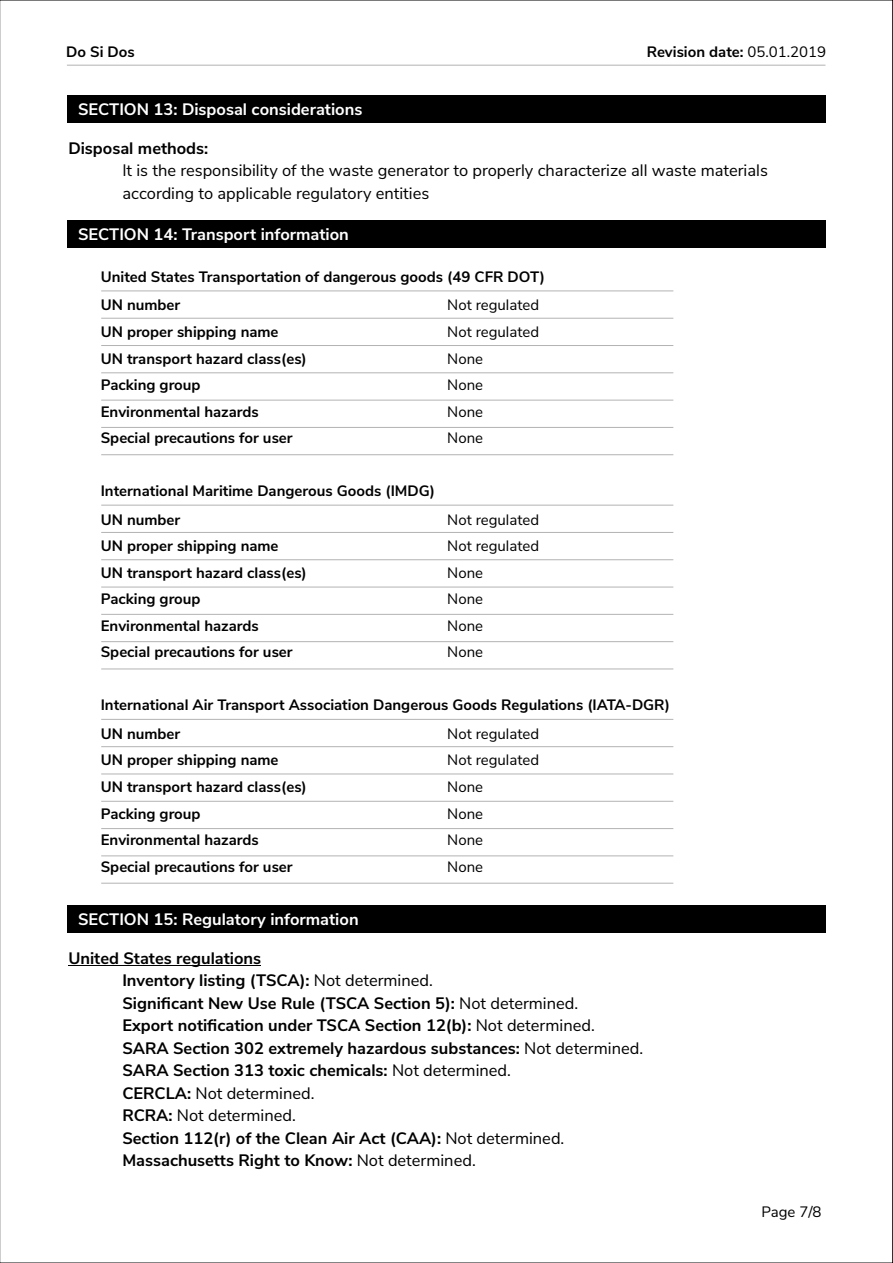
<style>
.page{position:relative;width:893px;height:1263px;background:#fff}
.page>*{position:absolute;margin:0;border:0;box-sizing:border-box;transform-origin:0 0}
.t1{font:700 16.5px/22.5px "Nunito Sans";color:#000}
.t2{font:16.5px/22.5px "Nunito Sans";color:#000}
.t3{font:700 16.5px "Nunito Sans";color:#fff}
.t4{font:700 15px/26.5px "Nunito Sans";color:#000}
.t5{font:15px/26.5px "Nunito Sans";color:#000}
.s1{font-weight:400}
.s2{font-weight:700}
</style>
<div class="page">
<div style="left:67px;top:220px;width:758px;height:28px;background:#000"></div>
<hr style="left:101px;top:291px;width:572px;height:1px;background:#b3b3b3">
<div style="left:67px;top:95px;width:758px;height:28px;background:#000"></div>
<svg style="left:101px;top:317px;width:573px;height:2px"></svg>
<svg style="left:101px;top:345px;width:573px;height:1px"></svg>
<svg style="left:101px;top:372px;width:573px;height:2px"></svg>
<svg style="left:101px;top:399px;width:573px;height:2px"></svg>
<svg style="left:101px;top:427px;width:573px;height:1px"></svg>
<hr style="left:101px;top:454px;width:572px;height:1px;background:#b3b3b3">
<hr style="left:101px;top:505px;width:572px;height:1px;background:#b3b3b3">
<svg style="left:101px;top:532px;width:573px;height:1px"></svg>
<svg style="left:101px;top:559px;width:573px;height:1px"></svg>
<svg style="left:101px;top:586px;width:573px;height:2px"></svg>
<svg style="left:101px;top:614px;width:573px;height:1px"></svg>
<svg style="left:101px;top:641px;width:573px;height:1px"></svg>
<hr style="left:101px;top:669px;width:572px;height:1px;background:#b3b3b3">
<hr style="left:101px;top:719px;width:572px;height:1px;background:#b3b3b3">
<svg style="left:101px;top:746px;width:573px;height:1px"></svg>
<svg style="left:101px;top:773px;width:573px;height:2px"></svg>
<svg style="left:101px;top:800px;width:573px;height:2px"></svg>
<svg style="left:101px;top:828px;width:573px;height:1px"></svg>
<svg style="left:101px;top:855px;width:573px;height:2px"></svg>
<hr style="left:101px;top:883px;width:572px;height:1px;background:#b3b3b3">
<div style="left:67px;top:905px;width:758px;height:28px;background:#000"></div>
<hr style="left:68px;top:965px;width:193px;height:1px;background:#000">
<hr style="left:67px;top:65px;width:758px;height:1px;background:#b3b3b3">
<p class="t4" style="left:66px;top:39px;width:70px">Do Si Dos</p>
<p class="t4" style="left:647px;top:39px;width:181px">Revision date: <span class="s1">05.01.2019</span></p>
<p class="t3" style="left:78px;top:98px;width:286px">SECTION 13: Disposal considerations</p>
<p class="t1" style="left:68px;top:137px;width:141px">Disposal methods:</p>
<p class="t2" style="left:122px;top:160px;width:647px">It is the responsibility of the waste generator to properly characterize all waste materials according to applicable regulatory entities</p>
<p class="t3" style="left:78px;top:223px;width:272px">SECTION 14: Transport information</p>
<p class="t4" style="left:101px;top:264px;width:446px">United States Transportation of dangerous goods (49 CFR DOT)</p>
<p class="t4" style="left:101px;top:292px;width:208px">UN number<br>UN proper shipping name<br>UN transport hazard class(es)<br>Packing group<br>Environmental hazards<br>Special precautions for user</p>
<p class="t5" style="left:447px;top:292px;width:93px">Not regulated<br>Not regulated<br>None<br>None<br>None<br>None</p>
<p class="t4" style="left:101px;top:477px;width:336px;line-height:28.7px">International Maritime Dangerous Goods (IMDG)<br>UN number</p>
<p class="t4" style="left:101px;top:533px;width:208px">UN proper shipping name<br>UN transport hazard class(es)<br>Packing group<br>Environmental hazards<br>Special precautions for user</p>
<p class="t5" style="left:447px;top:506px;width:93px">Not regulated<br>Not regulated<br>None<br>None<br>None<br>None</p>
<p class="t4" style="left:101px;top:691px;width:571px;line-height:28.7px">International Air Transport Association Dangerous Goods Regulations (IATA-DGR)<br>UN number</p>
<p class="t4" style="left:101px;top:747px;width:208px">UN proper shipping name<br>UN transport hazard class(es)<br>Packing group<br>Environmental hazards<br>Special precautions for user</p>
<p class="t5" style="left:447px;top:721px;width:93px">Not regulated<br>Not regulated<br>None<br>None<br>None<br>None</p>
<p class="t3" style="left:78px;top:908px;width:282px">SECTION 15: Regulatory information</p>
<p class="t1" style="left:122px;top:947px;width:522px;text-indent:-54px">United States regulations<br>Inventory listing (TSCA): <span class="s1">Not determined.<br></span>Significant New Use Rule (TSCA Section 5): <span class="s1">Not determined.<br></span>Export notification under TSCA Section 12(b): <span class="s1">Not determined.<br></span>SARA Section 302 extremely hazardous substances: <span class="s1">Not determined.<br></span>SARA Section 313 toxic chemicals: <span class="s1">Not determined.</span></p>
<p class="t2" style="left:122px;top:1082px;width:194px"><span class="s2">CERCLA:</span> Not determined.<br><span class="s2">RCRA:</span> Not determined.</p>
<p class="t1" style="left:122px;top:1149px;width:355px">Massachusetts Right to Know: <span class="s1">Not determined.</span></p>
<p class="t1" style="left:122px;top:1127px;width:444px">Section 112(r) of the Clean Air Act (CAA): <span class="s1">Not determined.</span></p>
<p class="t5" style="left:761px;top:1198px;width:62px">Page 7/8</p>
</div>
